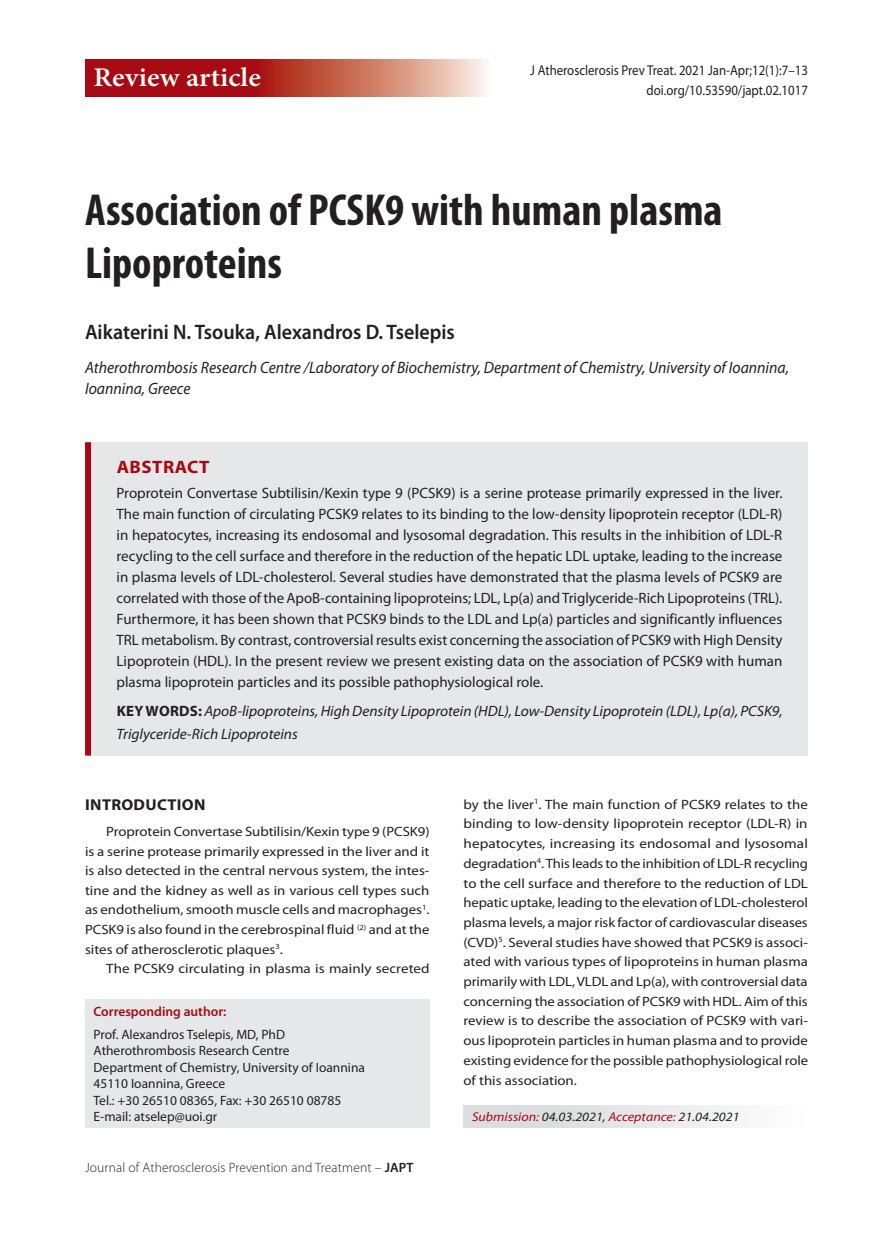
<style>
.page{position:relative;width:893px;height:1234px;background:#fff}
.page>*{position:absolute;margin:0;border:0;box-sizing:border-box;transform-origin:0 0}
.t1{font:700 condensed 45px/52.5px "Myriad Pro";color:#231f20}
.t2{font:600 27px "Minion Pro";letter-spacing:.005em;color:#fff;scale:1.07 1}
.t3{font:600 21px "Myriad Pro";color:#231f20;scale:.95 1}
.t4{font:700 18px "Myriad Pro";letter-spacing:.025em;color:#a70a12;scale:1.05 1}
.t5{font:italic 16.5px/21px "Myriad Pro";color:#231f20;scale:.95 1}
.t6{font:700 15.75px "Myriad Pro";letter-spacing:.02em;color:#231f20;scale:1.05 1}
.t7{font:15px/21px "Myriad Pro";color:#231f20;text-align:justify}
.t8{font:italic 15px/22.5px "Myriad Pro";color:#231f20}
.t9{font:14.25px "Myriad Pro";color:#231f20;scale:.9 1}
.t10{font:13.5px/19.6px "Myriad Pro";color:#231f20;text-align:justify;scale:1.1 1}
.t11{font:13.5px/19.5px "Myriad Pro";color:#231f20;text-align:justify;scale:1.09 1}
.t12{font:13.5px/16.5px "Myriad Pro";color:#231f20}
.t13{font:300 13.5px "Myriad Pro";letter-spacing:.01em;color:#231f20}
.t14{font:13.5px "Myriad Pro";color:#231f20;scale:1.11 1}
.t15{font:600 13.5px "Myriad Pro";color:#a70a12}
.t16{font:italic 12.75px "Myriad Pro";color:#a70a12;scale:1.1 1}
.s1{font-weight:700;font-style:normal}
.s2{font-weight:600}
.s3{color:#231f20}
</style>
<div class="page">
<div style="left:463px;top:1104px;width:343px;height:23px;background:linear-gradient(to right,#d5d7d9,#fcfcfc)"></div>
<svg style="left:85px;top:60px;width:400px;height:36px;background:#be4d46"></svg>
<div style="left:88px;top:442px;width:720px;height:313px;background:#e6e7e9"></div>
<div style="left:85px;top:442px;width:6px;height:313px;background:#a70a12"></div>
<div style="left:85px;top:999px;width:344px;height:128px;background:#e6e7e9"></div>
<h2 class="t2" style="left:94px;top:58px;width:158px">Review article</h2>
<p class="t9" style="left:530px;top:61px;width:310px">J Atherosclerosis Prev Treat. 2021 Jan-Apr;12(1):7–13</p>
<p class="t9" style="left:647px;top:81px;width:181px">doi.org/10.53590/japt.02.1017</p>
<h1 class="t1" style="left:85px;top:183px;width:639px">Association of PCSK9 with human plasma<br>Lipoproteins</h1>
<h3 class="t3" style="left:85px;top:318px;width:391px">Aikaterini N. Tsouka, Alexandros D. Tselepis</h3>
<p class="t5" style="left:85px;top:356px;width:743px">Atherothrombosis Research Centre /Laboratory of Biochemistry, Department of Chemistry, University of Ioannina,<br>Ioannina, Greece</p>
<p class="t4" style="left:117px;top:455px;width:90px">ABSTRACT</p>
<p class="t7" style="left:117px;top:482px;width:668px">Proprotein Convertase Subtilisin/Kexin type 9 (PCSK9) is a serine protease primarily expressed in the liver.<br>The main function of circulating PCSK9 relates to its binding to the low-density lipoprotein receptor (LDL-R) in hepatocytes, increasing its endosomal and lysosomal degradation. This results in the inhibition of LDL-R recycling to the cell surface and therefore in the reduction of the hepatic LDL uptake, leading to the increase in plasma levels of LDL-cholesterol. Several studies have demonstrated that the plasma levels of PCSK9 are correlated with those of the ApoB-containing lipoproteins; LDL, Lp(a) and Triglyceride-Rich Lipoproteins (TRL).<br>Furthermore, it has been shown that PCSK9 binds to the LDL and Lp(a) particles and significantly influences TRL metabolism. By contrast, controversial results exist concerning the association of PCSK9 with High Density Lipoprotein (HDL). In the present review we present existing data on the association of PCSK9 with human plasma lipoprotein particles and its possible pathophysiological role.</p>
<p class="t8" style="left:117px;top:699px;width:668px"><span class="s1">KEY WORDS:</span> ApoB-lipoproteins, High Density Lipoprotein (HDL), Low-Density Lipoprotein (LDL), Lp(a), PCSK9,<br>Triglyceride-Rich Lipoproteins</p>
<p class="t6" style="left:85px;top:794px;width:28px">INTROD</p>
<p class="t6" style="left:145px;top:794px;width:59px">UCTION</p>
<p class="t11" style="left:85px;top:821px;width:318px;text-indent:21px">Proprotein Convertase Subtilisin/Kexin type 9 (PCSK9) is a serine protease primarily expressed in the liver and it is also detected in the central nervous system, the intes&shy;tine and the kidney as well as in various cell types such as endothelium, smooth muscle cells and macrophages<sup>1</sup>.<br>PCSK9 is also found in the cerebrospinal fluid <sup>(2)</sup> and at the sites of atherosclerotic plaques<sup>3</sup>.</p>
<p class="t14" style="left:106px;top:960px;width:293px">The PCSK9 circulating in plasma is mainly secreted</p>
<p class="t15" style="left:94px;top:1002px;width:134px">Corresponding author:</p>
<p class="t12" style="left:94px;top:1025px;width:273px">Prof. Alexandros Tselepis, MD, PhD Atherothrombosis Research Centre<br>Department of Chemistry, University of Ioannina 45110 Ioannina, Greece<br>Tel.: +30 26510 08365, Fax: +30 26510 08785<br>E-mail: atselep@uoi.gr</p>
<p class="t13" style="left:85px;top:1158px;width:330px">Journal of Atherosclerosis Prevention and Treatment – <span class="s2">JAPT</span></p>
<p class="t10" style="left:463px;top:794px;width:315px">by the liver<sup>1</sup>. The main function of PCSK9 relates to the binding to low-density lipoprotein receptor (LDL-R) in hepatocytes, increasing its endosomal and lysosomal degradation<sup>4</sup>. This leads to the inhibition of LDL-R recycling to the cell surface and therefore to the reduction of LDL hepatic uptake, leading to the elevation of LDL-cholesterol plasma levels, a major risk factor of cardiovascular diseases (CVD)<sup>5</sup>. Several studies have showed that PCSK9 is associ&shy;ated with various types of lipoproteins in human plasma primarily with LDL, VLDL and Lp(a), with controversial data concerning the association of PCSK9 with HDL. Aim of this review is to describe the association of PCSK9 with vari&shy;ous lipoprotein particles in human plasma and to provide existing evidence for the possible pathophysiological role of this association.</p>
<p class="t16" style="left:472px;top:1108px;width:245px">Submission: <span class="s3">04.03.2021,</span> Acceptance: <span class="s3">21.04.2021</span></p>
</div>
